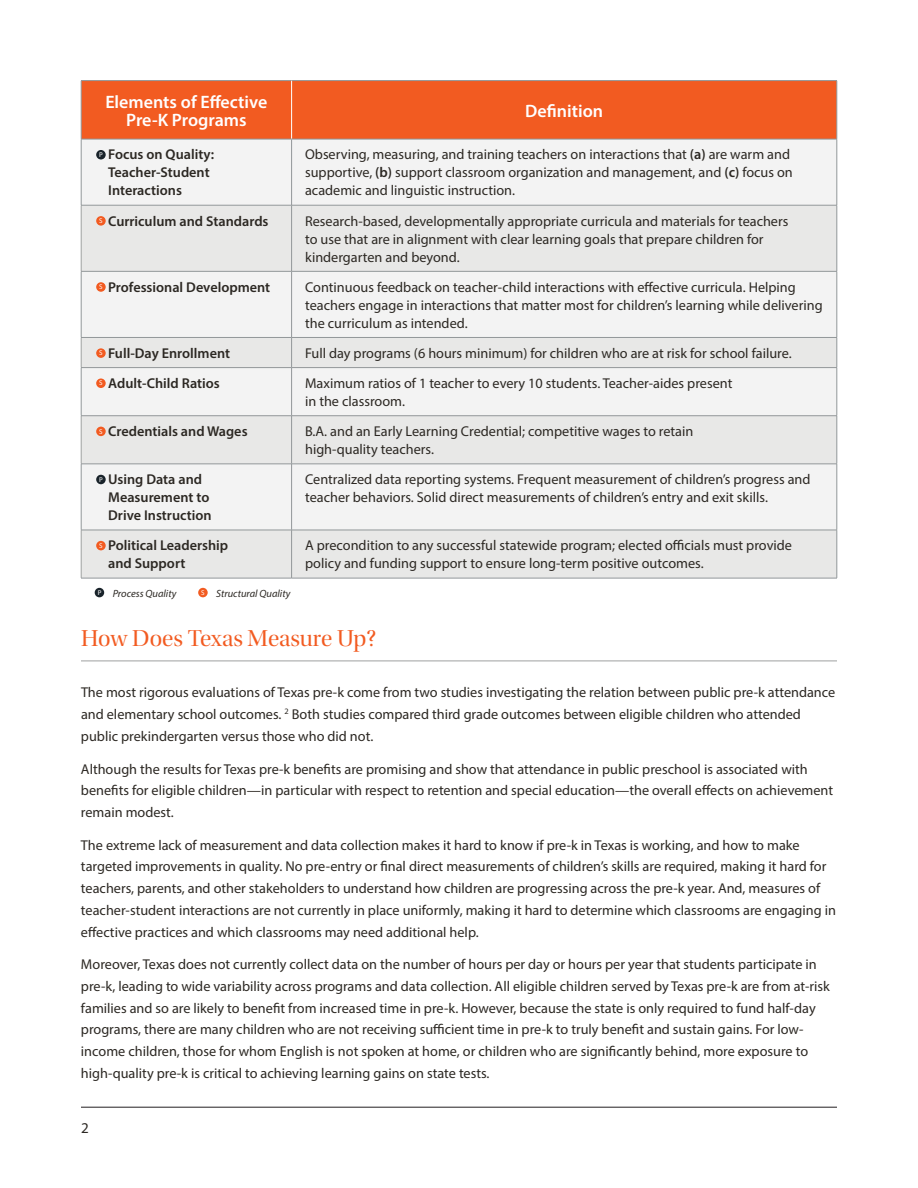
<style>
.page{position:relative;width:918px;height:1188px;background:#fff}
.page>*{position:absolute;margin:0;border:0;box-sizing:border-box;transform-origin:0 0}
.t1{font:24px "Utopia Std Disp";color:#f25b21}
.t2{font:600 18px/18px "Myriad Pro";color:#fff;text-align:center}
.t3{font:15px "Myriad Pro";color:#2c2823}
.t4{font:14.25px/21.8px "Myriad Pro";color:#2c2823}
.t5{font:600 14.25px/18px "Myriad Pro";color:#2c2823}
.t6{font:italic 10.5px "Myriad Pro";color:#2c2823}
.s1{font-weight:600}
</style>
<div class="page">
<hr style="left:81px;top:1107px;width:756px;height:1px;background:#231f20">
<hr style="left:81px;top:661px;width:756px;height:1px;background:#9fa1a1">
<div style="left:82px;top:81px;width:755px;height:58px;background:#f25b21"></div>
<div style="left:82px;top:140px;width:755px;height:65px;background:#f3f3f3"></div>
<svg style="left:82px;top:206px;width:755px;height:372px;fill:#e8e8e7"></svg>
<hr style="left:81px;top:139px;width:1px;height:66px;background:#929799">
<hr style="left:291px;top:139px;width:1px;height:66px;background:#929799">
<hr style="left:837px;top:139px;width:1px;height:66px;background:#929799">
<hr style="left:81px;top:272px;width:1px;height:65px;background:#929799">
<hr style="left:291px;top:272px;width:1px;height:65px;background:#929799">
<hr style="left:837px;top:272px;width:1px;height:65px;background:#929799">
<hr style="left:81px;top:368px;width:1px;height:48px;background:#929799">
<hr style="left:291px;top:368px;width:1px;height:48px;background:#929799">
<hr style="left:837px;top:368px;width:1px;height:48px;background:#929799">
<hr style="left:81px;top:464px;width:1px;height:66px;background:#929799">
<hr style="left:291px;top:464px;width:1px;height:66px;background:#929799">
<hr style="left:837px;top:464px;width:1px;height:66px;background:#929799">
<hr style="left:81px;top:80px;width:211px;height:1px;background:#929799">
<hr style="left:292px;top:80px;width:545px;height:1px;background:#929799">
<hr style="left:291px;top:81px;width:1px;height:58px;background:#fff">
<hr style="left:81px;top:139px;width:211px;height:1px;background:#929799">
<hr style="left:292px;top:139px;width:545px;height:1px;background:#929799">
<hr style="left:81px;top:205px;width:1px;height:66px;background:#9fa1a1">
<hr style="left:81px;top:205px;width:211px;height:1px;background:#929799">
<hr style="left:292px;top:205px;width:545px;height:1px;background:#929799">
<hr style="left:291px;top:205px;width:1px;height:66px;background:#929799">
<hr style="left:837px;top:205px;width:1px;height:66px;background:#929799">
<hr style="left:81px;top:271px;width:211px;height:1px;background:#929799">
<hr style="left:292px;top:271px;width:545px;height:1px;background:#929799">
<svg style="left:81px;top:338px;width:1px;height:29px"></svg>
<hr style="left:81px;top:337px;width:211px;height:1px;background:#929799">
<hr style="left:292px;top:337px;width:545px;height:1px;background:#929799">
<svg style="left:291px;top:338px;width:1px;height:29px"></svg>
<svg style="left:837px;top:338px;width:1px;height:29px"></svg>
<hr style="left:81px;top:367px;width:211px;height:1px;background:#929799">
<hr style="left:292px;top:367px;width:545px;height:1px;background:#929799">
<hr style="left:81px;top:416px;width:1px;height:48px;background:#9fa1a1">
<hr style="left:81px;top:415px;width:211px;height:1px;background:#929799">
<hr style="left:292px;top:415px;width:545px;height:1px;background:#929799">
<hr style="left:291px;top:416px;width:1px;height:48px;background:#929799">
<hr style="left:837px;top:416px;width:1px;height:48px;background:#929799">
<hr style="left:81px;top:464px;width:211px;height:1px;background:#929799">
<hr style="left:292px;top:464px;width:545px;height:1px;background:#929799">
<hr style="left:81px;top:530px;width:1px;height:48px;background:#9fa1a1">
<hr style="left:81px;top:530px;width:211px;height:1px;background:#929799">
<hr style="left:292px;top:530px;width:545px;height:1px;background:#929799">
<hr style="left:291px;top:530px;width:1px;height:48px;background:#929799">
<hr style="left:837px;top:530px;width:1px;height:48px;background:#929799">
<hr style="left:81px;top:578px;width:211px;height:1px;background:#929799">
<hr style="left:292px;top:578px;width:545px;height:1px;background:#929799">
<hr style="left:81px;top:81px;width:1px;height:58px;background:#929799">
<hr style="left:837px;top:81px;width:1px;height:58px;background:#929799">
<div style="left:96px;top:150px;width:10px;height:9px;background:#19232a;border-radius:50%"></div>
<div style="left:96px;top:216px;width:10px;height:10px;background:#f25b21;border-radius:50%"></div>
<div style="left:96px;top:282px;width:10px;height:10px;background:#f25b21;border-radius:50%"></div>
<div style="left:96px;top:348px;width:10px;height:10px;background:#f25b21;border-radius:50%"></div>
<div style="left:96px;top:378px;width:10px;height:10px;background:#f25b21;border-radius:50%"></div>
<div style="left:96px;top:427px;width:10px;height:9px;background:#f25b21;border-radius:50%"></div>
<div style="left:96px;top:475px;width:10px;height:9px;background:#19232a;border-radius:50%"></div>
<div style="left:96px;top:541px;width:10px;height:9px;background:#f25b21;border-radius:50%"></div>
<div style="left:95px;top:588px;width:9px;height:9px;background:#19232a;border-radius:50%"></div>
<div style="left:198px;top:588px;width:10px;height:9px;background:#f25b21;border-radius:50%"></div>
<p class="t2" style="left:105px;top:92px;width:164px">Elements of Effective<br>Pre-K Programs</p>
<p class="t2" style="left:525px;top:101px;width:79px">Definition</p>
<p class="t5" style="left:108px;top:145px;width:107px;text-indent:-9px"><sup>P</sup> Focus on Quality:<br>Teacher-Student<br>Interactions</p>
<p class="t4" style="left:305px;top:145px;width:489px;line-height:18px">Observing, measuring, and training teachers on interactions that <span class="s1">(a)</span> are warm and supportive, <span class="s1">(b)</span> support classroom organization and management, and <span class="s1">(c)</span> focus on academic and linguistic instruction.</p>
<p class="t5" style="left:99px;top:211px;width:171px"><sup>S</sup> Curriculum and Standards</p>
<p class="t4" style="left:305px;top:212px;width:485px;line-height:18px">Research-based, developmentally appropriate curricula and materials for teachers to use that are in alignment with clear learning goals that prepare children for kindergarten and beyond.</p>
<p class="t5" style="left:99px;top:278px;width:173px"><sup>S</sup> Professional Development</p>
<p class="t4" style="left:305px;top:278px;width:519px;line-height:18px">Continuous feedback on teacher-child interactions with effective curricula. Helping teachers engage in interactions that matter most for children’s learning while delivering the curriculum as intended.</p>
<p class="t5" style="left:99px;top:344px;width:132px"><sup>S</sup> Full-Day Enrollment</p>
<p class="t4" style="left:305px;top:342px;width:488px">Full day programs (6 hours minimum) for children who are at risk for school failure.</p>
<p class="t5" style="left:99px;top:374px;width:122px"><sup>S</sup> Adult-Child Ratios</p>
<p class="t4" style="left:305px;top:374px;width:429px;line-height:18px">Maximum ratios of 1 teacher to every 10 students. Teacher-aides present in the classroom.</p>
<p class="t5" style="left:99px;top:422px;width:150px"><sup>S</sup> Credentials and Wages</p>
<p class="t4" style="left:305px;top:422px;width:390px;line-height:18px">B.A. and an Early Learning Credential; competitive wages to retain high-quality teachers.</p>
<p class="t5" style="left:108px;top:470px;width:105px;text-indent:-9px"><sup>P</sup> Using Data and<br>Measurement to<br>Drive Instruction</p>
<p class="t4" style="left:305px;top:470px;width:507px;line-height:18px">Centralized data reporting systems. Frequent measurement of children’s progress and teacher behaviors. Solid direct measurements of children’s entry and exit skills.</p>
<p class="t5" style="left:108px;top:536px;width:122px;text-indent:-9px"><sup>S</sup> Political Leadership and Support</p>
<p class="t4" style="left:305px;top:536px;width:488px;line-height:18px">A precondition to any successful statewide program; elected officials must provide policy and funding support to ensure long-term positive outcomes.</p>
<p class="t6" style="left:98px;top:587px;width:80px"><sup>P</sup> Process Quality</p>
<p class="t6" style="left:201px;top:587px;width:91px"><sup>S</sup> Structural Quality</p>
<h1 class="t1" style="left:81px;top:625px;width:297px">How Does Texas Measure Up?</h1>
<p class="t4" style="left:81px;top:682px;width:756px">The most rigorous evaluations of Texas pre-k come from two studies investigating the relation between public pre-k attendance and elementary school outcomes. <sup>2</sup> Both studies compared third grade outcomes between eligible children who attended public prekindergarten versus those who did not.</p>
<p class="t4" style="left:81px;top:758px;width:754px">Although the results for Texas pre-k benefits are promising and show that attendance in public preschool is associated with benefits for eligible children—in particular with respect to retention and special education—the overall effects on achievement remain modest.</p>
<p class="t4" style="left:81px;top:834px;width:756px">The extreme lack of measurement and data collection makes it hard to know if pre-k in Texas is working, and how to make targeted improvements in quality. No pre-entry or final direct measurements of children’s skills are required, making it hard for teachers, parents, and other stakeholders to understand how children are progressing across the pre-k year. And, measures of teacher-student interactions are not currently in place uniformly, making it hard to determine which classrooms are engaging in effective practices and which classrooms may need additional help.</p>
<p class="t4" style="left:81px;top:953px;width:750px">Moreover, Texas does not currently collect data on the number of hours per day or hours per year that students participate in pre-k, leading to wide variability across programs and data collection. All eligible children served by Texas pre-k are from at-risk families and so are likely to benefit from increased time in pre-k. However, because the state is only required to fund half-day programs, there are many children who are not receiving sufficient time in pre-k to truly benefit and sustain gains. For low&shy;income children, those for whom English is not spoken at home, or children who are significantly behind, more exposure to high-quality pre-k is critical to achieving learning gains on state tests.</p>
<p class="t3" style="left:81px;top:1119px;width:9px">2</p>
</div>
